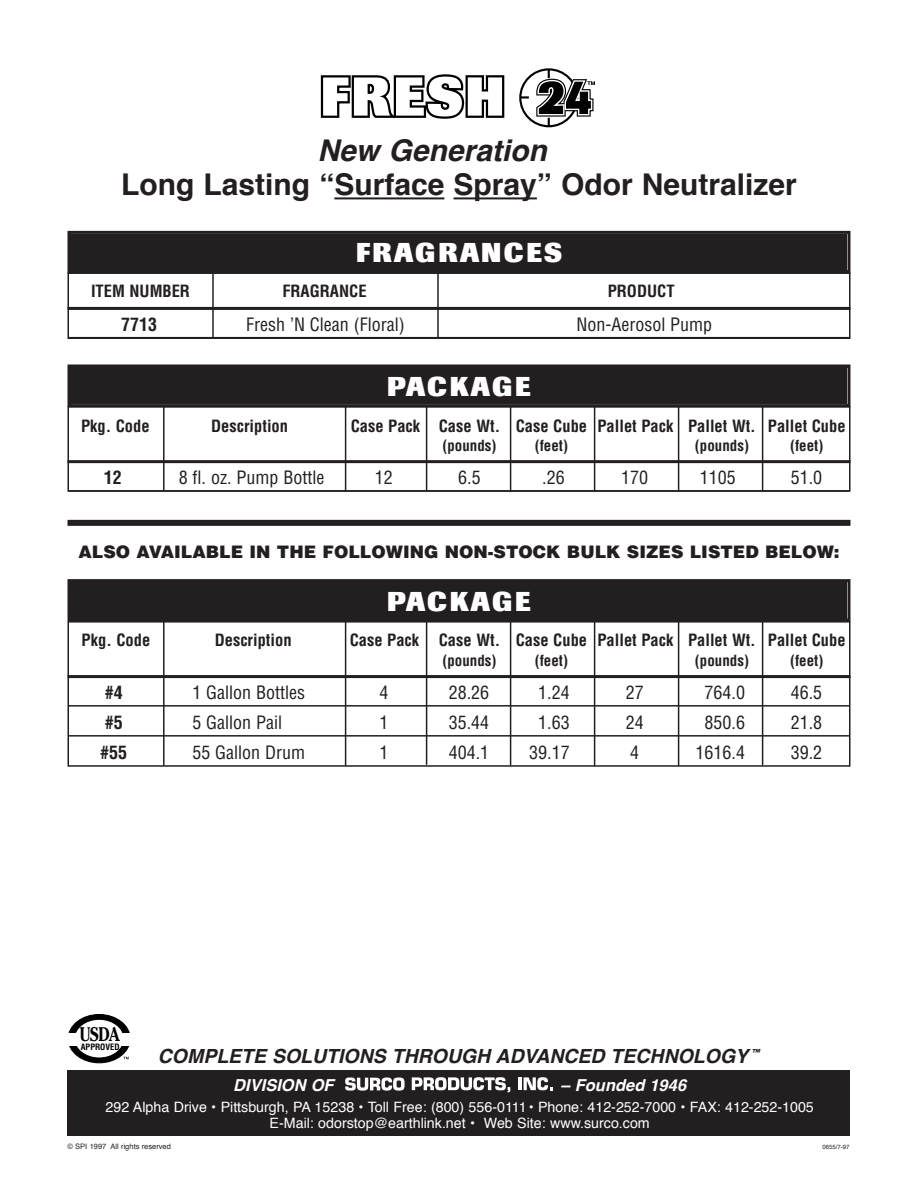
<style>
.page{position:relative;width:918px;height:1188px;background:#fff}
.page>*{position:absolute;margin:0;border:0;box-sizing:border-box;transform-origin:0 0}
.t1{font:800 54px "Imago";letter-spacing:.05em;color:#000}
.t2{font:700 30px "Helvetica";color:#231f20}
.t3{font:italic 700 30px "Helvetica";color:#231f20}
.t4{font:800 27px "Imago";letter-spacing:.065em;color:#fff}
.t5{font:800 27px "Imago";letter-spacing:.085em;color:#fff}
.t6{font:700 19.65px "Cheltenham";color:#000;scale:.8 1}
.t7{font:italic 700 19.5px "Helvetica";color:#231f20}
.t8{font:condensed 18px "Helvetica";color:#231f20}
.t9{font:700 condensed 18px "Helvetica";color:#231f20}
.t10{font:900 17.25px "Helvetica";color:#231f20}
.t11{font:700 condensed 16.5px "Helvetica";color:#231f20}
.t12{font:italic 700 16.5px "Helvetica";color:#fff}
.t13{font:700 condensed 15px "Helvetica";color:#231f20}
.t14{font:14.25px/16.5px "Helvetica";color:#fff;text-align:center}
.t15{font:700 condensed 8.55px "Helvetica";color:#000}
.t16{font:7.5px "Helvetica";color:#231f20}
.t17{font:6px "Helvetica";color:#231f20}
.s1{font-size:49.95px;color:#fff}
.s2{font-size:49.95px;color:#00aeef}
</style>
<div class="page">
<div style="left:68px;top:1070px;width:782px;height:66px;background:#231f20"></div>
<div style="left:68px;top:1014px;width:62px;height:49px;background:#000;border-radius:50%"></div>
<div style="left:68px;top:1014px;width:62px;height:49px;border:1px solid #000;border-radius:50%"></div>
<div style="left:74px;top:1019px;width:50px;height:39px;background:#fff;border-radius:50%"></div>
<div style="left:74px;top:1019px;width:50px;height:39px;border:1px solid #000;border-radius:50%"></div>
<div style="left:68px;top:1033px;width:65px;height:12px;background:#fff"></div>
<svg style="left:345px;top:1078px;width:60px;height:13px"></svg>
<svg style="left:412px;top:1077px;width:98px;height:15px"></svg>
<hr style="left:518px;top:1077px;width:4px;height:13px;background:#fff">
<svg style="left:524px;top:1077px;width:29px;height:13px"></svg>
<div style="left:68px;top:272px;width:782px;height:67px;border:2px solid #231f20"></div>
<hr style="left:69px;top:337px;width:780px;height:1px;background:#231f20">
<hr style="left:212px;top:273px;width:2px;height:66px;background:#231f20">
<hr style="left:437px;top:273px;width:2px;height:66px;background:#231f20">
<hr style="left:69px;top:490px;width:780px;height:2px;background:#231f20">
<hr style="left:68px;top:460px;width:782px;height:3px;background:#231f20">
<hr style="left:68px;top:307px;width:782px;height:3px;background:#231f20">
<hr style="left:163px;top:406px;width:2px;height:85px;background:#231f20">
<hr style="left:345px;top:406px;width:1px;height:86px;background:#231f20">
<hr style="left:426px;top:406px;width:1px;height:85px;background:#231f20">
<hr style="left:510px;top:406px;width:1px;height:86px;background:#231f20">
<hr style="left:594px;top:406px;width:1px;height:85px;background:#231f20">
<hr style="left:678px;top:406px;width:1px;height:86px;background:#231f20">
<hr style="left:762px;top:406px;width:1px;height:85px;background:#231f20">
<div style="left:68px;top:621px;width:782px;height:146px;border:2px solid #231f20"></div>
<hr style="left:69px;top:705px;width:780px;height:2px;background:#231f20">
<hr style="left:69px;top:735px;width:780px;height:2px;background:#231f20">
<hr style="left:68px;top:675px;width:782px;height:3px;background:#231f20">
<hr style="left:163px;top:621px;width:2px;height:145px;background:#231f20">
<hr style="left:345px;top:621px;width:1px;height:145px;background:#231f20">
<hr style="left:426px;top:621px;width:1px;height:144px;background:#231f20">
<hr style="left:510px;top:621px;width:1px;height:144px;background:#231f20">
<hr style="left:594px;top:621px;width:1px;height:145px;background:#231f20">
<hr style="left:678px;top:621px;width:1px;height:145px;background:#231f20">
<hr style="left:762px;top:621px;width:1px;height:144px;background:#231f20">
<div style="left:68px;top:520px;width:782px;height:6px;background:#231f20"></div>
<hr style="left:334px;top:197px;width:110px;height:2px;background:#231f20">
<hr style="left:454px;top:197px;width:83px;height:2px;background:#231f20">
<svg style="left:520px;top:68px;width:75px;height:59px"></svg>
<div style="left:70px;top:234px;width:778px;height:36px;background:#231f20"></div>
<div style="left:68px;top:231px;width:782px;height:42px;border:3px solid #231f20"></div>
<div style="left:70px;top:368px;width:778px;height:36px;background:#231f20"></div>
<div style="left:68px;top:364px;width:782px;height:43px;border:3px solid #231f20"></div>
<div style="left:70px;top:582px;width:778px;height:37px;background:#231f20"></div>
<div style="left:68px;top:579px;width:782px;height:43px;border:3px solid #231f20"></div>
<h1 class="t1" style="left:321px;top:78px;width:273px">FRESH <span class="s1">2</span><span class="s2">4</span></h1>
<h2 class="t3" style="left:318px;top:138px;width:231px">NEW GENERATION</h2>
<h2 class="t2" style="left:121px;top:172px;width:677px">long lasting “surface spray” odor neutralizer</h2>
<h3 class="t5" style="left:356px;top:243px;width:207px">FRAGRANCES</h3>
<p class="t11" style="left:91px;top:281px;width:100px">ITEM NUMBER</p>
<p class="t11" style="left:282px;top:281px;width:86px">FRAGRANCE</p>
<p class="t11" style="left:608px;top:281px;width:68px">PRODUCT</p>
<p class="t9" style="left:121px;top:314px;width:37px">7713</p>
<p class="t8" style="left:246px;top:314px;width:160px">Fresh ’N Clean (Floral)</p>
<p class="t8" style="left:576px;top:314px;width:137px">Non-Aerosol Pump</p>
<h3 class="t4" style="left:387px;top:377px;width:145px">PACKAGE</h3>
<p class="t11" style="left:81px;top:416px;width:70px">Pkg. Code</p>
<p class="t11" style="left:211px;top:416px;width:78px">Description</p>
<p class="t11" style="left:351px;top:416px;width:497px">Case Pack Case Wt. Case Cube Pallet Pack Pallet Wt. Pallet Cube</p>
<p class="t13" style="left:442px;top:437px;width:56px">(pounds)</p>
<p class="t13" style="left:535px;top:437px;width:35px">(feet)</p>
<p class="t13" style="left:695px;top:437px;width:56px">(pounds)</p>
<p class="t13" style="left:790px;top:437px;width:35px">(feet)</p>
<p class="t9" style="left:104px;top:467px;width:19px">12</p>
<p class="t8" style="left:179px;top:467px;width:147px">8 fl. oz. Pump Bottle</p>
<p class="t8" style="left:375px;top:467px;width:19px">12</p>
<p class="t8" style="left:458px;top:467px;width:24px">6.5</p>
<p class="t8" style="left:542px;top:467px;width:24px">.26</p>
<p class="t8" style="left:621px;top:467px;width:28px">170</p>
<p class="t8" style="left:700px;top:467px;width:37px">1105</p>
<p class="t8" style="left:791px;top:467px;width:33px">51.0</p>
<p class="t10" style="left:78px;top:542px;width:763px">ALSO AVAILABLE IN THE FOLLOWING NON-STOCK BULK SIZES LISTED BELOW:</p>
<h3 class="t4" style="left:387px;top:591px;width:145px">PACKAGE</h3>
<p class="t11" style="left:82px;top:631px;width:70px">Pkg. Code</p>
<p class="t11" style="left:215px;top:631px;width:78px">Description</p>
<p class="t11" style="left:350px;top:631px;width:498px">Case Pack Case Wt. Case Cube Pallet Pack Pallet Wt. Pallet Cube</p>
<p class="t13" style="left:442px;top:652px;width:56px">(pounds)</p>
<p class="t13" style="left:535px;top:652px;width:35px">(feet)</p>
<p class="t13" style="left:695px;top:652px;width:56px">(pounds)</p>
<p class="t13" style="left:790px;top:652px;width:35px">(feet)</p>
<p class="t9" style="left:105px;top:682px;width:19px">#4</p>
<p class="t8" style="left:192px;top:682px;width:114px">1 Gallon Bottles</p>
<p class="t8" style="left:380px;top:682px;width:10px">4</p>
<p class="t8" style="left:449px;top:682px;width:42px">28.26</p>
<p class="t8" style="left:538px;top:682px;width:33px">1.24</p>
<p class="t8" style="left:626px;top:682px;width:19px">27</p>
<p class="t8" style="left:705px;top:682px;width:42px">764.0</p>
<p class="t8" style="left:791px;top:682px;width:33px">46.5</p>
<p class="t9" style="left:105px;top:712px;width:19px">#5</p>
<p class="t8" style="left:192px;top:712px;width:91px">5 Gallon Pail</p>
<p class="t8" style="left:380px;top:712px;width:10px">1</p>
<p class="t8" style="left:449px;top:712px;width:42px">35.44</p>
<p class="t8" style="left:538px;top:712px;width:33px">1.63</p>
<p class="t8" style="left:626px;top:712px;width:19px">24</p>
<p class="t8" style="left:705px;top:712px;width:42px">850.6</p>
<p class="t8" style="left:791px;top:712px;width:33px">21.8</p>
<p class="t9" style="left:100px;top:742px;width:28px">#55</p>
<p class="t8" style="left:192px;top:742px;width:114px">55 Gallon Drum</p>
<p class="t8" style="left:380px;top:742px;width:10px">1</p>
<p class="t8" style="left:449px;top:742px;width:42px">404.1</p>
<p class="t8" style="left:529px;top:742px;width:42px">39.17</p>
<p class="t8" style="left:630px;top:742px;width:10px">4</p>
<p class="t8" style="left:696px;top:742px;width:51px">1616.4</p>
<p class="t8" style="left:791px;top:742px;width:33px">39.2</p>
<p class="t6" style="left:80px;top:1028px;width:52px">USDA</p>
<p class="t15" style="left:81px;top:1042px;width:40px">APPROVED</p>
<p class="t7" style="left:158px;top:1048px;width:604px">COMPLETE SOLUTIONS THROUGH ADVANCED TECHNOLOGY <sup>™</sup></p>
<p class="t12" style="left:233px;top:1078px;width:102px">DIVISION OF</p>
<p class="t12" style="left:561px;top:1078px;width:127px">– FOUNDED 1946</p>
<p class="t14" style="left:106px;top:1100px;width:710px">292 Alpha Drive • Pittsburgh, PA 15238 • Toll Free: (800) 556-0111• Phone: 412-252-7000 • FAX: 412-252-1005<br>E-Mail: odorstop@earthlink.net • Web Site: www.surco.com</p>
<p class="t16" style="left:68px;top:1143px;width:105px">© SPI 1997 All rights reserved</p>
<p class="t17" style="left:822px;top:1144px;width:29px">0655/7-97</p>
</div>
